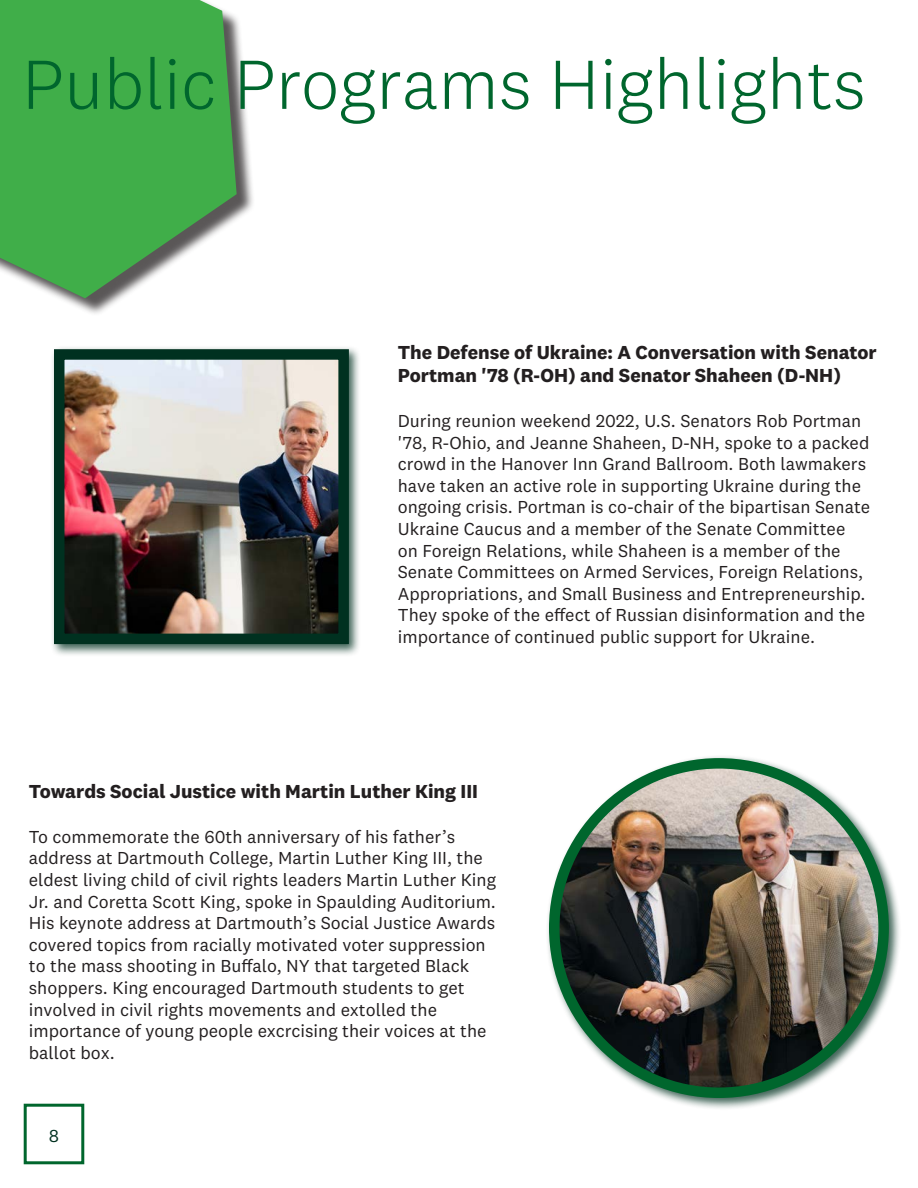
<style>
.page{position:relative;width:918px;height:1188px;background:#fff}
.page>*{position:absolute;margin:0;border:0;box-sizing:border-box;transform-origin:0 0}
.Page_Header{font:300 72px "National 2";color:#00662d}
.Bold_sub-head{font:700 19.5px/23.4px "National 2";color:#231f20}
.Main_paragraph_style{font:18px/21.6px "National 2";color:#231f20}
.t1{font:18px "National 2";color:#003120}
</style>
<div class="page">
<div style="left:24px;top:1104px;width:60px;height:60px;border:3px solid #00662d"></div>
<div style="left:0;top:0;width:255px;height:316px;background:#231f20;opacity:.75"></div>
<svg style="left:0;top:0;width:237px;height:298px;background:#54b05c"></svg>
<div style="left:50px;top:345px;width:312px;height:312px;background:#003120;opacity:.75"></div>
<img style="left:65px;top:360px;width:273px;height:273px">
<div style="left:54px;top:349px;width:295px;height:295px;border:10px solid #003120"></div>
<div style="left:545px;top:754px;width:356px;height:356px;background:#003120;opacity:.75"></div>
<img style="left:554px;top:763px;width:330px;height:330px;border-radius:165px">
<div style="left:549px;top:758px;width:340px;height:340px;border:10px solid #00662d;border-radius:50%"></div>
<p class="Page_Header" style="left:22px;top:43px;width:846px">Public Programs Highlights</p>
<p class="Bold_sub-head" style="left:398px;top:340px;width:481px">The Defense of Ukraine: A Conversation with Senator<br>Portman '78 (R-OH) and Senator Shaheen (D-NH)</p>
<p class="Main_paragraph_style" style="left:398px;top:410px;width:474px">During reunion weekend 2022, U.S. Senators Rob Portman '78, R-Ohio, and Jeanne Shaheen, D-NH, spoke to a packed crowd in the Hanover Inn Grand Ballroom. Both lawmakers have taken an active role in supporting Ukraine during the ongoing crisis. Portman is co-chair of the bipartisan Senate Ukraine Caucus and a member of the Senate Committee<br>on Foreign Relations, while Shaheen is a member of the Senate Committees on Armed Services, Foreign Relations, Appropriations, and Small Business and Entrepreneurship.<br>They spoke of the effect of Russian disinformation and the importance of continued public support for Ukraine.</p>
<p class="Bold_sub-head" style="left:29px;top:779px;width:451px">Towards Social Justice with Martin Luther King III</p>
<p class="Main_paragraph_style" style="left:29px;top:826px;width:469px">To commemorate the 60th anniversary of his father’s address at Dartmouth College, Martin Luther King III, the eldest living child of civil rights leaders Martin Luther King Jr. and Coretta Scott King, spoke in Spaulding Auditorium.<br>His keynote address at Dartmouth’s Social Justice Awards covered topics from racially motivated voter suppression to the mass shooting in Buffalo, NY that targeted Black shoppers. King encouraged Dartmouth students to get involved in civil rights movements and extolled the importance of young people excrcising their voices at the ballot box.</p>
<p class="t1" style="left:49px;top:1125px;width:12px">8</p>
</div>
